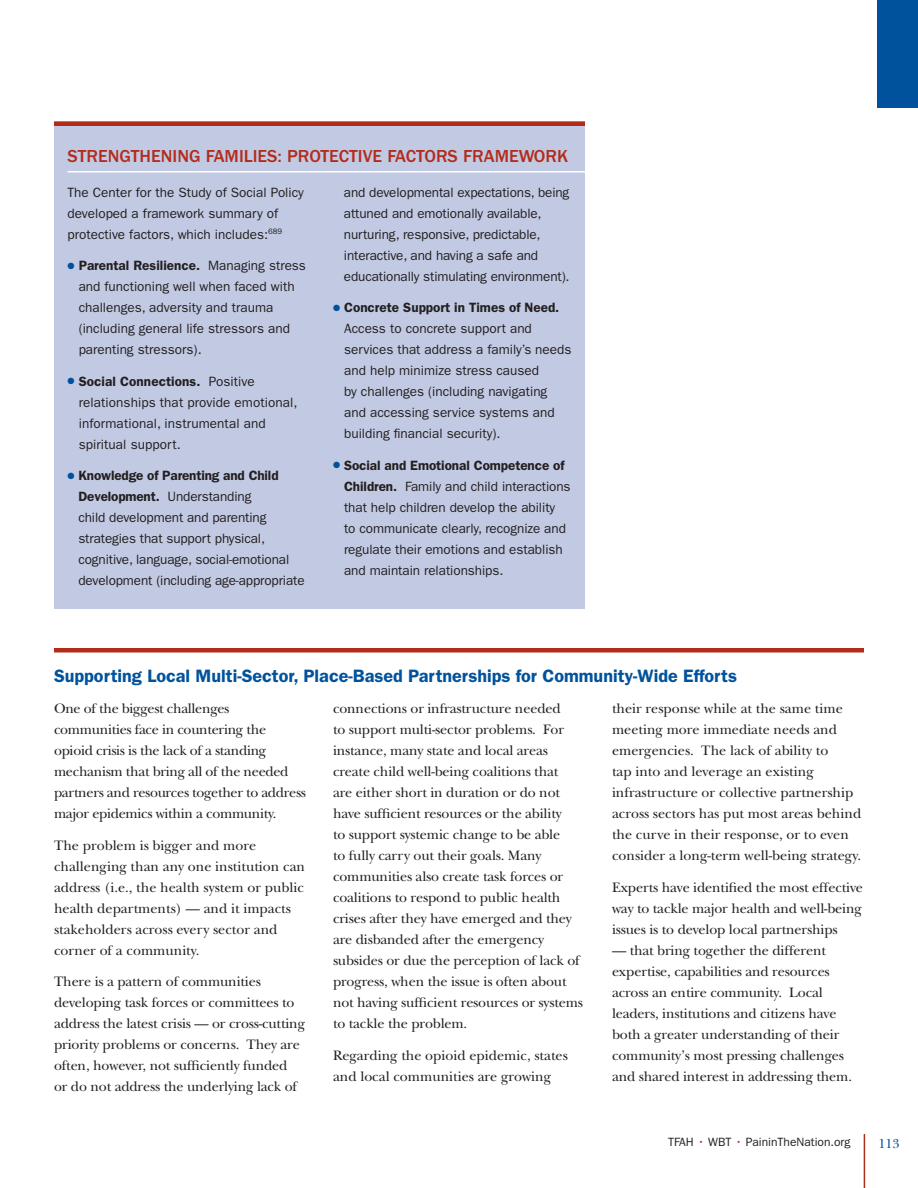
<style>
.page{position:relative;width:918px;height:1188px;background:#fff}
.page>*{position:absolute;margin:0;border:0;box-sizing:border-box;transform-origin:0 0}
.t1{font:600 18px "Franklin Gothic LT";color:#00529c}
.t2{font:500 18px "Franklin Gothic LT";color:#b22c1c}
.t3{font:14.25px/21px "New Baskerville";letter-spacing:-.01em;color:#231f20}
.t4{font:13.5px/21px "Franklin Gothic LT";letter-spacing:-.005em;color:#231f20}
.t5{font:13.5px "New Baskerville";color:#00529c}
.t6{font:12px "Franklin Gothic LT";color:#231f20}
.s1{color:#00529c}
.s2{font-weight:600}
.s3{color:#b22c1c}
</style>
<div class="page">
<hr style="left:864px;top:1134px;width:1px;height:54px;background:#b22c1c">
<div style="left:878px;top:0;width:40px;height:108px;background:#00529c"></div>
<hr style="left:54px;top:648px;width:810px;height:4px;background:#b22c1c">
<div style="left:54px;top:122px;width:531px;height:487px;background:#c2cae3"></div>
<hr style="left:68px;top:171px;width:517px;height:1px;background:#fff">
<hr style="left:54px;top:122px;width:531px;height:4px;background:#b22c1c">
<p class="t2" style="left:68px;top:146px;width:502px">STRENGTHENING FAMILIES: PROTECTIVE FACTORS FRAMEWORK</p>
<p class="t4" style="left:68px;top:182px;width:238px">The Center for the Study of Social Policy developed a framework summary of protective factors, which includes:<sup>689</sup></p>
<p class="t4" style="left:79px;top:255px;width:229px;text-indent:-11px"><span class="s1">●</span> <span class="s2">Parental Resilience.</span> Managing stress and functioning well when faced with challenges, adversity and trauma (including general life stressors and parenting stressors).</p>
<p class="t4" style="left:79px;top:371px;width:220px;text-indent:-11px"><span class="s1">●</span> <span class="s2">Social Connections.</span> Positive relationships that provide emotional, informational, instrumental and spiritual support.</p>
<p class="t4" style="left:78px;top:465px;width:228px;text-indent:-11px"><span class="s1">●</span> <span class="s2">Knowledge of Parenting and Child Development.</span> Understanding<br>child development and parenting strategies that support physical, cognitive, language, social-emotional development (including age-appropriate</p>
<p class="t4" style="left:344px;top:182px;width:227px">and developmental expectations, being attuned and emotionally available, nurturing, responsive, predictable, interactive, and having a safe and educationally stimulating environment).</p>
<p class="t4" style="left:344px;top:297px;width:229px;text-indent:-11px"><span class="s1">●</span> <span class="s2">Concrete Support in Times of Need.<br></span>Access to concrete support and services that address a family’s needs and help minimize stress caused<br>by challenges (including navigating and accessing service systems and building financial security).</p>
<p class="t4" style="left:344px;top:455px;width:228px;text-indent:-11px"><span class="s1">●</span> <span class="s2">Social and Emotional Competence of Children.</span> Family and child interactions that help children develop the ability<br>to communicate clearly, recognize and regulate their emotions and establish and maintain relationships.</p>
<p class="t1" style="left:54px;top:665px;width:685px">Supporting Local Multi-Sector, Place-Based Partnerships for Community-Wide Efforts</p>
<p class="t3" style="left:54px;top:698px;width:254px">One of the biggest challenges communities face in countering the opioid crisis is the lack of a standing mechanism that bring all of the needed partners and resources together to address major epidemics within a community.</p>
<p class="t3" style="left:54px;top:835px;width:253px">The problem is bigger and more challenging than any one institution can address (i.e., the health system or public health departments) — and it impacts stakeholders across every sector and corner of a community.</p>
<p class="t3" style="left:54px;top:971px;width:253px">There is a pattern of communities developing task forces or committees to address the latest crisis — or cross-cutting priority problems or concerns. They are often, however, not sufficiently funded<br>or do not address the underlying lack of</p>
<p class="t3" style="left:333px;top:698px;width:252px">connections or infrastructure needed<br>to support multi-sector problems. For instance, many state and local areas create child well-being coalitions that<br>are either short in duration or do not have sufficient resources or the ability<br>to support systemic change to be able<br>to fully carry out their goals. Many communities also create task forces or coalitions to respond to public health crises after they have emerged and they are disbanded after the emergency subsides or due the perception of lack of progress, when the issue is often about not having sufficient resources or systems to tackle the problem.</p>
<p class="t3" style="left:333px;top:1045px;width:236px">Regarding the opioid epidemic, states and local communities are growing</p>
<p class="t3" style="left:612px;top:698px;width:251px">their response while at the same time meeting more immediate needs and emergencies. The lack of ability to<br>tap into and leverage an existing infrastructure or collective partnership across sectors has put most areas behind the curve in their response, or to even consider a long-term well-being strategy.</p>
<p class="t3" style="left:612px;top:877px;width:252px;text-align:justify">Experts have identified the most effective way to tackle major health and well-being issues is to develop local partnerships</p>
<p class="t3" style="left:612px;top:940px;width:242px">— that bring together the different expertise, capabilities and resources across an entire community. Local leaders, institutions and citizens have both a greater understanding of their community’s most pressing challenges and shared interest in addressing them.</p>
<p class="t6" style="left:668px;top:1135px;width:184px">TFAH <span class="s3">•</span> WBT <span class="s3">•</span> PaininTheNation.org</p>
<p class="t5" style="left:879px;top:1135px;width:23px">113</p>
</div>
